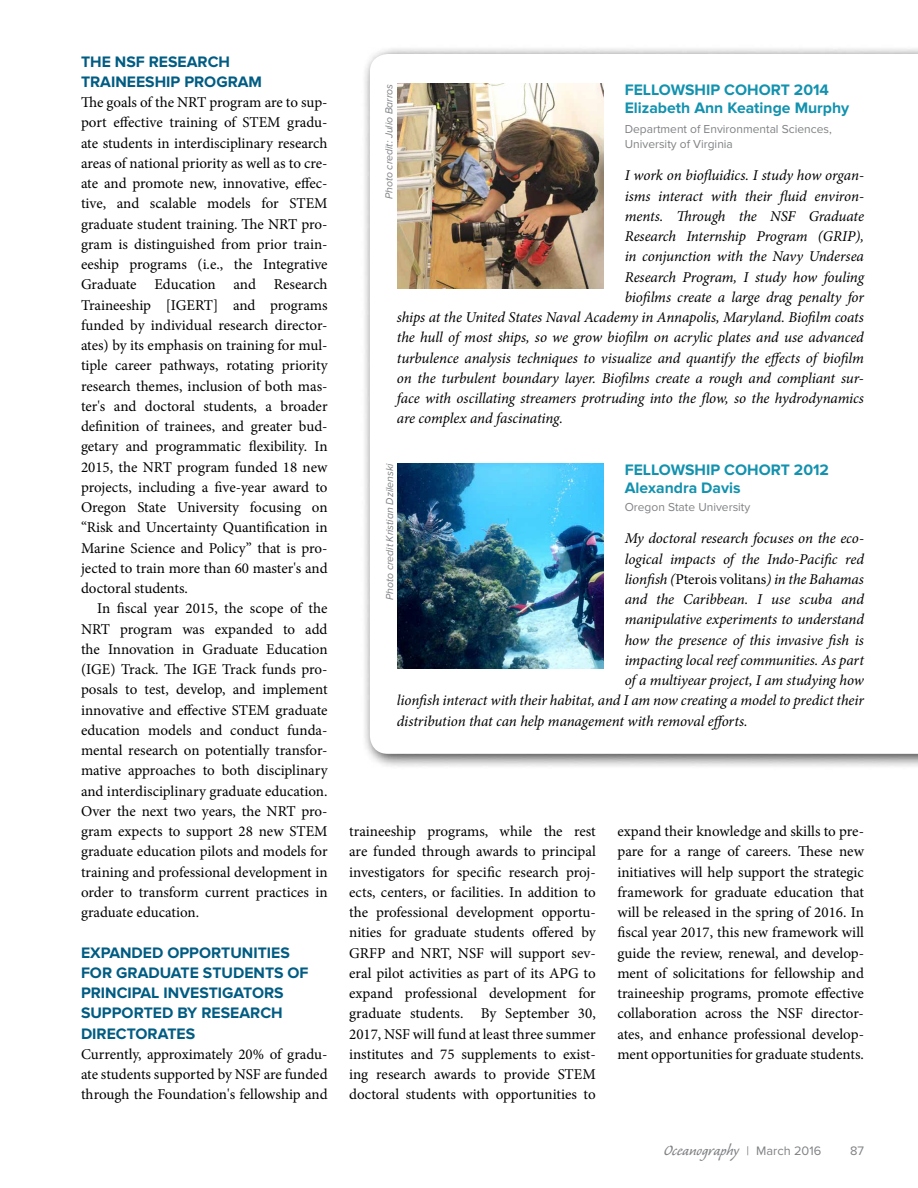
<style>
.page{position:relative;width:918px;height:1188px;background:#fff}
.page>*{position:absolute;margin:0;border:0;box-sizing:border-box;transform-origin:0 0}
.t1{font:18.75px "Caliban";color:#808285}
.t2{font:700 15.75px/20.2px "Proxima Nova";color:#005c83}
.t3{font:700 15.75px/18px "Proxima Nova";color:#1292af}
.t4{font:15px/20.2px "Minion Pro";color:#000;text-align:justify}
.t5{font:italic 15px "Minion Pro";letter-spacing:-.01em;color:#000}
.t6{font:12.75px "Proxima Nova";color:#808285}
.t7{font:12px/15px "Proxima Nova";color:#808285}
.t8{font:italic 10.5px "Proxima Nova";color:#808285}
.s1{font-style:normal}
.s2{font-family:"Proxima Nova";font-size:12.75px}
</style>
<div class="page">
<div style="left:360px;top:44px;width:558px;height:726px;background:#000;opacity:.75"></div>
<svg style="left:370px;top:54px;width:548px;height:700px"></svg>
<img style="left:398px;top:84px;width:205px;height:205px">
<img style="left:398px;top:463px;width:205px;height:206px">
<p class="t2" style="left:81px;top:52px;width:183px">THE NSF RESEARCH<br>TRAINEESHIP PROGRAM</p>
<p class="t4" style="left:81px;top:92px;width:248px">The goals of the NRT program are to sup&shy;port effective training of STEM gradu&shy;ate students in interdisciplinary research areas of national priority as well as to cre&shy;ate and promote new, innovative, effec&shy;tive, and scalable models for STEM graduate student training. The NRT pro&shy;gram is distinguished from prior train&shy;eeship programs (i.e., the Integrative Graduate Education and Research Traineeship [IGERT] and programs funded by individual research director&shy;ates) by its emphasis on training for mul&shy;tiple career pathways, rotating priority research themes, inclusion of both mas&shy;ter's and doctoral students, a broader definition of trainees, and greater bud&shy;getary and programmatic flexibility. In 2015, the NRT program funded 18 new projects, including a five-year award to Oregon State University focusing on “Risk and Uncertainty Quantification in Marine Science and Policy” that is pro&shy;jected to train more than 60 master's and doctoral students.</p>
<p class="t4" style="left:81px;top:599px;width:248px;text-indent:16px">In fiscal year 2015, the scope of the NRT program was expanded to add the Innovation in Graduate Education (IGE) Track. The IGE Track funds pro&shy;posals to test, develop, and implement innovative and effective STEM graduate education models and conduct funda&shy;mental research on potentially transfor&shy;mative approaches to both disciplinary and interdisciplinary graduate education.<br>Over the next two years, the NRT pro&shy;gram expects to support 28 new STEM graduate education pilots and models for training and professional development in order to transform current practices in graduate education.</p>
<p class="t2" style="left:81px;top:943px;width:229px">EXPANDED OPPORTUNITIES<br>FOR GRADUATE STUDENTS OF<br>PRINCIPAL INVESTIGATORS<br>SUPPORTED BY RESEARCH<br>DIRECTORATES</p>
<p class="t4" style="left:81px;top:1044px;width:248px">Currently, approximately 20% of gradu&shy;ate students supported by NSF are funded through the Foundation's fellowship and</p>
<p class="t8" style="left:383px;top:199px;width:117px;rotate:-90deg">Photo credit: Julio Barros</p>
<p class="t3" style="left:625px;top:81px;width:226px">FELLOWSHIP COHORT 2014<br>Elizabeth Ann Keatinge Murphy</p>
<p class="t7" style="left:625px;top:122px;width:209px">Department of Environmental Sciences,<br>University of Virginia</p>
<p class="t5" style="left:625px;top:165px;width:241px">I work on biofluidics. I study how organ-</p>
<p class="t5" style="left:625px;top:186px;width:241px">isms interact with their fluid environ-</p>
<p class="t5" style="left:625px;top:206px;width:241px">ments. Through the NSF Graduate</p>
<p class="t5" style="left:625px;top:226px;width:241px">Research Internship Program (GRIP),</p>
<p class="t5" style="left:625px;top:246px;width:241px">in conjunction with the Navy Undersea</p>
<p class="t5" style="left:625px;top:267px;width:241px">Research Program, I study how fouling</p>
<p class="t5" style="left:625px;top:287px;width:241px">biofilms create a large drag penalty for</p>
<p class="t5" style="left:397px;top:307px;width:469px">ships at the United States Naval Academy in Annapolis, Maryland. Biofilm coats</p>
<p class="t5" style="left:397px;top:327px;width:469px">the hull of most ships, so we grow biofilm on acrylic plates and use advanced</p>
<p class="t5" style="left:397px;top:348px;width:469px">turbulence analysis techniques to visualize and quantify the effects of biofilm</p>
<p class="t5" style="left:397px;top:368px;width:469px">on the turbulent boundary layer. Biofilms create a rough and compliant sur-</p>
<p class="t5" style="left:397px;top:388px;width:469px">face with oscillating streamers protruding into the flow, so the hydrodynamics</p>
<p class="t5" style="left:397px;top:408px;width:167px">are complex and fascinating.</p>
<p class="t3" style="left:625px;top:461px;width:206px">FELLOWSHIP COHORT 2012<br>Alexandra Davis</p>
<p class="t7" style="left:625px;top:500px;width:127px">Oregon State University</p>
<p class="t5" style="left:625px;top:528px;width:241px">My doctoral research focuses on the eco-</p>
<p class="t5" style="left:625px;top:549px;width:241px">logical impacts of the Indo-Pacific red</p>
<p class="t5" style="left:625px;top:569px;width:241px">lionfish (<span class="s1">Pterois volitans</span>) in the Bahamas</p>
<p class="t5" style="left:625px;top:589px;width:241px">and the Caribbean. I use scuba and</p>
<p class="t5" style="left:625px;top:609px;width:241px">manipulative experiments to understand</p>
<p class="t5" style="left:625px;top:630px;width:241px">how the presence of this invasive fish is</p>
<p class="t5" style="left:625px;top:650px;width:241px">impacting local reef communities. As part</p>
<p class="t5" style="left:625px;top:670px;width:241px">of a multiyear project, I am studying how</p>
<p class="t5" style="left:397px;top:690px;width:469px">lionfish interact with their habitat, and I am now creating a model to predict their</p>
<p class="t5" style="left:397px;top:711px;width:352px">distribution that can help management with removal efforts.</p>
<p class="t8" style="left:384px;top:600px;width:139px;rotate:-90deg">Photo credit Kristian Dzilenski</p>
<p class="t4" style="left:349px;top:821px;width:248px">traineeship programs, while the rest are funded through awards to principal investigators for specific research proj&shy;ects, centers, or facilities. In addition to the professional development opportu&shy;nities for graduate students offered by GRFP and NRT, NSF will support sev&shy;eral pilot activities as part of its APG to expand professional development for graduate students. By September 30, 2017, NSF will fund at least three summer institutes and 75 supplements to exist&shy;ing research awards to provide STEM doctoral students with opportunities to</p>
<p class="t4" style="left:617px;top:821px;width:248px">expand their knowledge and skills to pre&shy;pare for a range of careers. These new initiatives will help support the strategic framework for graduate education that will be released in the spring of 2016. In fiscal year 2017, this new framework will guide the review, renewal, and develop&shy;ment of solicitations for fellowship and traineeship programs, promote effective collaboration across the NSF director&shy;ates, and enhance professional develop&shy;ment opportunities for graduate students.</p>
<p class="t1" style="left:664px;top:1141px;width:159px">Oceanography <span class="s2">| March 2016</span></p>
<p class="t6" style="left:850px;top:1143px;width:15px">87</p>
</div>
